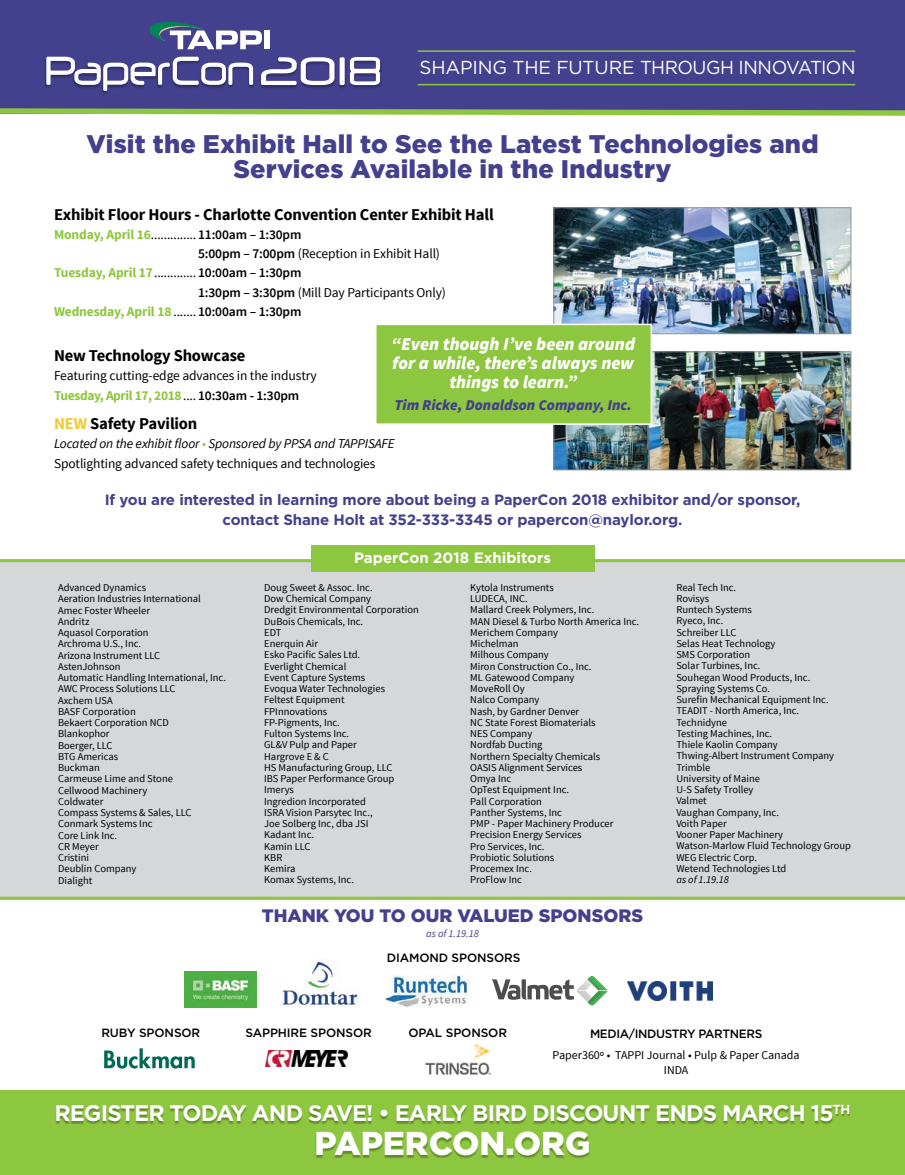
<style>
.page{position:relative;width:905px;height:1175px;background:#fff}
.page>*{position:absolute;margin:0;border:0;box-sizing:border-box;transform-origin:0 0}
.t1{font:900 33px "Gotham";color:#fff}
.t2{font:900 25.5px/25.2px "Gotham";letter-spacing:.005em;color:#43408e;text-align:center}
.t3{font:700 22.5px "Gotham";letter-spacing:-.04em;color:#fff}
.t4{font:18.75px "Gotham";letter-spacing:-.02em;color:#fff}
.t5{font:italic 900 18px/19.2px "Source Sans Pro";color:#fff;text-align:center}
.t6{font:900 18px "Gotham";color:#43408e}
.t7{font:700 16.5px "Source Sans Pro";letter-spacing:-.01em;color:#000}
.t8{font:700 15px/19.2px "Gotham";letter-spacing:-.01em;color:#43408e;text-align:center}
.t9{font:italic 900 15px "Source Sans Pro";color:#43408e}
.t10{font:700 15px "Gotham";color:#fff}
.t11{font:13.5px/19.2px "Source Sans Pro";letter-spacing:-.01em;color:#000}
.t12{font:700 13.5px "Source Sans Pro";letter-spacing:-.01em;color:#8dc63f}
.t13{font:italic 13.5px/19.2px "Source Sans Pro";letter-spacing:-.01em;color:#000}
.t14{font:500 12px "Gotham";letter-spacing:-.01em;color:#000}
.t15{font:12px/15px "Source Sans Pro";color:#000;text-align:center}
.t16{font:500 12px "Gotham";letter-spacing:-.03em;color:#000}
.t17{font:10.5px/11.2px "Source Sans Pro";color:#000}
.t18{font:italic 10.5px "Source Sans Pro";color:#43408e}
.t19{font:italic 10.5px "Source Sans Pro";color:#000}
.s1{font-weight:400;color:#000}
.s2{font-weight:600;color:#000}
.s3{font-weight:600}
.s4{font-weight:700;color:#8dc63f}
.s5{color:#f3c936}
.s6{color:#8dc63f}
.s7{font-style:normal}
</style>
<div class="page">
<div style="left:0;top:559px;width:904px;height:341px;background:#d5d7d8"></div>
<div style="left:0;top:0;width:904px;height:114px;background:#43408e"></div>
<div style="left:44px;top:57px;width:338px;height:38px;background:#000;opacity:.3"></div>
<svg style="left:46px;top:57px;width:207px;height:34px"></svg>
<svg style="left:261px;top:57px;width:73px;height:28px"></svg>
<svg style="left:349px;top:57px;width:32px;height:29px"></svg>
<div style="left:339px;top:57px;width:6px;height:28px;background:#fff;border-radius:2px"></div>
<div style="left:264px;top:31px;width:6px;height:18px;background:#fff"></div>
<svg style="left:149px;top:22px;width:113px;height:27px"></svg>
<svg style="left:0;top:108px;width:904px;height:8px"></svg>
<hr style="left:418px;top:50px;width:437px;height:2px;background:#8dc63f">
<hr style="left:418px;top:84px;width:437px;height:1px;background:#8dc63f">
<img style="left:555px;top:209px;width:294px;height:123px">
<div style="left:553px;top:207px;width:298px;height:127px;border:1px solid #939598"></div>
<img style="left:555px;top:353px;width:294px;height:115px">
<div style="left:553px;top:351px;width:298px;height:119px;border:1px solid #939598"></div>
<hr style="left:0;top:559px;width:904px;height:3px;background:#8dc63f">
<hr style="left:0;top:896px;width:904px;height:3px;background:#8dc63f">
<div style="left:310px;top:545px;width:284px;height:27px;background:#8dc63f"></div>
<svg style="left:104px;top:1048px;width:91px;height:20px"></svg>
<img style="left:266px;top:1050px;width:81px;height:16px">
<img style="left:281px;top:959px;width:77px;height:47px">
<img style="left:627px;top:981px;width:85px;height:19px">
<img style="left:385px;top:974px;width:85px;height:33px">
<img style="left:425px;top:1044px;width:65px;height:31px">
<svg style="left:491px;top:976px;width:117px;height:30px"></svg>
<img style="left:184px;top:971px;width:72px;height:36px">
<div style="left:0;top:1091px;width:904px;height:83px;background:#8dc63f"></div>
<div style="left:56px;top:1104px;width:794px;height:54px;background:#000;opacity:.3"></div>
<div style="left:375px;top:324px;width:277px;height:101px;background:#8dc63f;border:2px solid #fff"></div>
<h3 class="t4" style="left:419px;top:55px;width:437px">SHAPING THE FUTURE THROUGH INNOVATION</h3>
<h2 class="t2" style="left:86px;top:131px;width:733px">Visit the Exhibit Hall to See the Latest Technologies and<br>Services Available in the Industry</h2>
<h3 class="t7" style="left:54px;top:204px;width:441px">Exhibit Floor Hours - Charlotte Convention Center Exhibit Hall</h3>
<p class="t12" style="left:54px;top:226px;width:249px">Monday, April 16<span class="s1">..............</span> <span class="s2">11:00am – 1:30pm</span></p>
<p class="t11" style="left:198px;top:244px;width:243px"><span class="s3">5:00pm – 7:00pm</span> (Reception in Exhibit Hall)</p>
<p class="t12" style="left:54px;top:264px;width:249px">Tuesday, April 17<span class="s1">.............</span> <span class="s2">10:00am – 1:30pm</span></p>
<p class="t11" style="left:198px;top:283px;width:249px"><span class="s3">1:30pm – 3:30pm</span> (Mill Day Participants Only)</p>
<p class="t12" style="left:54px;top:303px;width:249px">Wednesday, April 18 <span class="s1">.......</span> <span class="s2">10:00am – 1:30pm</span></p>
<h3 class="t7" style="left:54px;top:345px;width:193px">New Technology Showcase</h3>
<p class="t11" style="left:54px;top:366px;width:264px">Featuring cutting-edge advances in the industry<br><span class="s4">Tuesday, April 17, 2018</span>.... <span class="s3">10:30am - 1:30pm</span></p>
<h3 class="t7" style="left:54px;top:413px;width:145px"><span class="s5">NEW</span> Safety Pavilion</h3>
<p class="t13" style="left:54px;top:434px;width:342px">Located on the exhibit floor <span class="s6">•</span> Sponsored by PPSA and TAPPISAFE<br><span class="s7">Spotlighting advanced safety techniques and technologies</span></p>
<h3 class="t5" style="left:391px;top:334px;width:245px">“Even though I’ve been around for a while, there’s always new things to learn.”</h3>
<h3 class="t9" style="left:394px;top:396px;width:239px">Tim Ricke, Donaldson Company, Inc.</h3>
<h3 class="t8" style="left:105px;top:490px;width:697px">If you are interested in learning more about being a PaperCon 2018 exhibitor and/or sponsor, contact Shane Holt at 352-333-3345 or papercon@naylor.org.</h3>
<h3 class="t10" style="left:354px;top:548px;width:198px">PaperCon 2018 Exhibitors</h3>
<p class="t17" style="left:58px;top:582px;width:169px">Advanced Dynamics<br>Aeration Industries International<br>Amec Foster Wheeler<br>Andritz<br>Aquasol Corporation<br>Archroma U.S., Inc.<br>Arizona Instrument LLC<br>AstenJohnson<br>Automatic Handling International, Inc.<br>AWC Process Solutions LLC<br>Axchem USA<br>BASF Corporation<br>Bekaert Corporation NCD<br>Blankophor<br>Boerger, LLC<br>BTG Americas<br>Buckman<br>Carmeuse Lime and Stone<br>Cellwood Machinery<br>Coldwater<br>Compass Systems &amp; Sales, LLC<br>Conmark Systems Inc<br>Core Link Inc.<br>CR Meyer<br>Cristini<br>Deublin Company<br>Dialight</p>
<p class="t17" style="left:264px;top:582px;width:156px">Doug Sweet &amp; Assoc. Inc.<br>Dow Chemical Company<br>Dredgit Environmental Corporation<br>DuBois Chemicals, Inc.<br>EDT<br>Enerquin Air<br>Esko Pacific Sales Ltd.<br>Everlight Chemical<br>Event Capture Systems<br>Evoqua Water Technologies<br>Feltest Equipment<br>FPInnovations<br>FP-Pigments, Inc.<br>Fulton Systems Inc.<br>GL&amp;V Pulp and Paper<br>Hargrove E &amp; C<br>HS Manufacturing Group, LLC<br>IBS Paper Performance Group<br>Imerys<br>Ingredion Incorporated<br>ISRA Vision Parsytec Inc.,<br>Joe Solberg Inc, dba JSI<br>Kadant Inc.<br>Kamin LLC<br>KBR<br>Kemira<br>Komax Systems, Inc.</p>
<p class="t17" style="left:470px;top:582px;width:170px">Kytola Instruments<br>LUDECA, INC.<br>Mallard Creek Polymers, Inc.<br>MAN Diesel &amp; Turbo North America Inc.<br>Merichem Company<br>Michelman<br>Milhous Company<br>Miron Construction Co., Inc.<br>ML Gatewood Company<br>MoveRoll Oy<br>Nalco Company<br>Nash, by Gardner Denver<br>NC State Forest Biomaterials<br>NES Company<br>Nordfab Ducting<br>Northern Specialty Chemicals<br>OASIS Alignment Services<br>Omya Inc<br>OpTest Equipment Inc.<br>Pall Corporation<br>Panther Systems, Inc<br>PMP - Paper Machinery Producer<br>Precision Energy Services<br>Pro Services, Inc.<br>Probiotic Solutions<br>Procemex Inc.<br>ProFlow Inc</p>
<p class="t17" style="left:676px;top:582px;width:176px">Real Tech Inc.<br>Rovisys<br>Runtech Systems<br>Ryeco, Inc.<br>Schreiber LLC<br>Selas Heat Technology<br>SMS Corporation<br>Solar Turbines, Inc.<br>Souhegan Wood Products, Inc.<br>Spraying Systems Co.<br>Surefin Mechanical Equipment Inc.<br>TEADIT - North America, Inc.<br>Technidyne<br>Testing Machines, Inc.<br>Thiele Kaolin Company<br>Thwing-Albert Instrument Company<br>Trimble<br>University of Maine<br>U-S Safety Trolley<br>Valmet<br>Vaughan Company, Inc.<br>Voith Paper<br>Vooner Paper Machinery<br>Watson-Marlow Fluid Technology Group<br>WEG Electric Corp.<br>Wetend Technologies Ltd</p>
<p class="t19" style="left:676px;top:873px;width:54px">as of 1.19.18</p>
<h3 class="t6" style="left:262px;top:903px;width:383px">THANK YOU TO OUR VALUED SPONSORS</h3>
<p class="t18" style="left:426px;top:927px;width:54px">as of 1.19.18</p>
<p class="t14" style="left:387px;top:949px;width:135px">DIAMOND SPONSORS</p>
<p class="t14" style="left:101px;top:1025px;width:100px">RUBY SPONSOR</p>
<p class="t14" style="left:245px;top:1025px;width:128px">SAPPHIRE SPONSOR</p>
<p class="t14" style="left:408px;top:1025px;width:100px">OPAL SPONSOR</p>
<p class="t16" style="left:590px;top:1025px;width:174px">MEDIA/INDUSTRY PARTNERS</p>
<p class="t15" style="left:552px;top:1047px;width:249px">Paper360º • TAPPI Journal • Pulp &amp; Paper Canada<br>INDA</p>
<h3 class="t3" style="left:54px;top:1098px;width:797px">REGISTER TODAY AND SAVE! • EARLY BIRD DISCOUNT ENDS MARCH 15<sup>TH</sup></h3>
<h1 class="t1" style="left:314px;top:1123px;width:277px">PAPERCON.ORG</h1>
</div>
